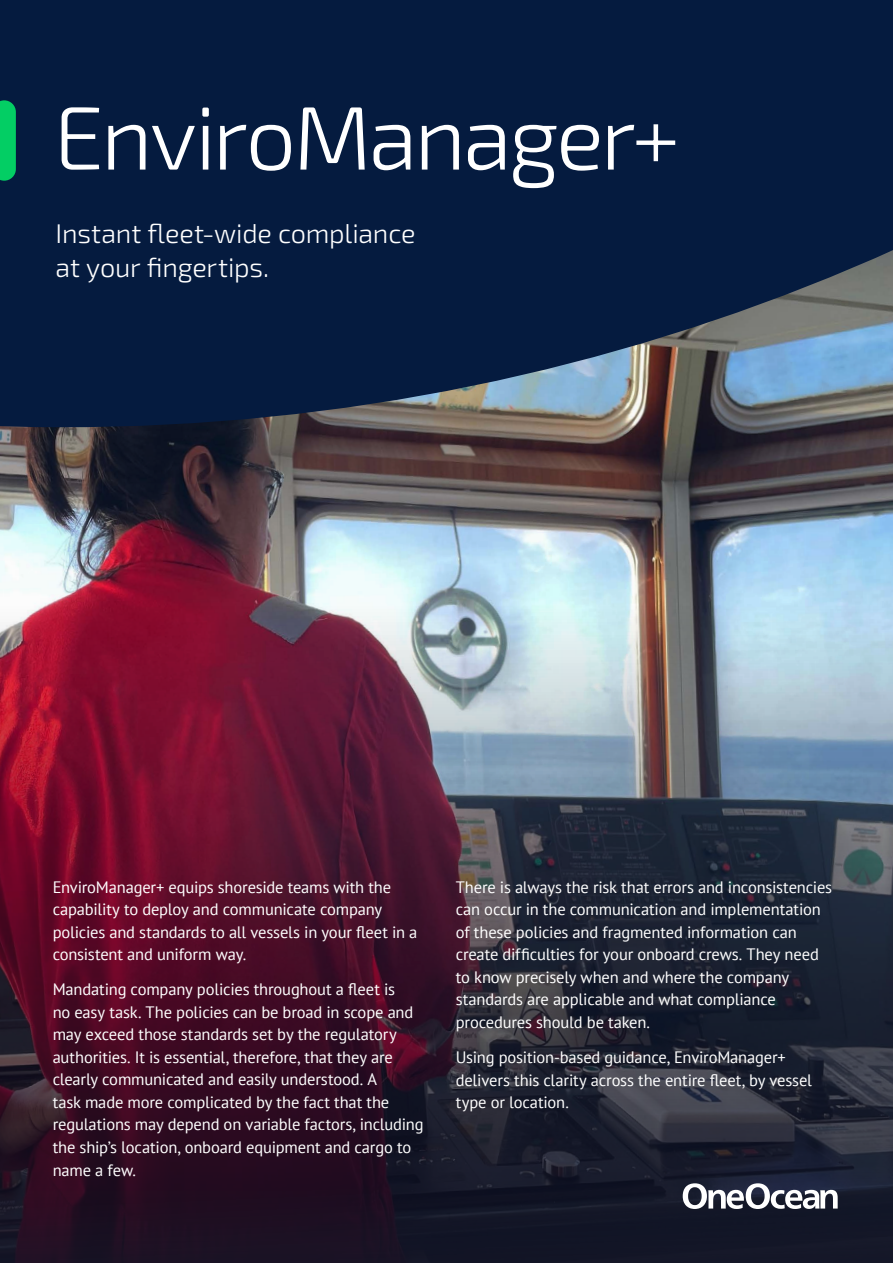
<style>
.page{position:relative;width:893px;height:1263px;background:#fff}
.page>*{position:absolute;margin:0;border:0;box-sizing:border-box;transform-origin:0 0}
.t1{font:300 90px "Exo 2";letter-spacing:-.035em;color:#fff}
.t2{font:300 27px/34.5px "Exo 2";letter-spacing:-.01em;color:#fff}
.t3{font:16.5px/22.5px "PT Sans";letter-spacing:-.01em;color:#fff}
</style>
<div class="page">
<img style="left:0;top:427px;width:893px;height:30px">
<img style="left:0;top:457px;width:893px;height:806px">
<svg style="left:0;top:0;width:893px;height:427px;fill:#051b3f"></svg>
<svg style="left:0;top:100px;width:16px;height:81px"></svg>
<svg style="left:683px;top:1183px;width:155px;height:27px"></svg>
<h1 class="t1" style="left:54px;top:75px;width:628px">EnviroManager+</h1>
<h2 class="t2" style="left:56px;top:215px;width:361px">Instant fleet-wide compliance at your fingertips.</h2>
<p class="t3" style="left:53px;top:875px;width:366px">EnviroManager+ equips shoreside teams with the capability to deploy and communicate company policies and standards to all vessels in your fleet in a consistent and uniform way.</p>
<p class="t3" style="left:53px;top:978px;width:372px">Mandating company policies throughout a fleet is<br>no easy task. The policies can be broad in scope and may exceed those standards set by the regulatory authorities. It is essential, therefore, that they are clearly communicated and easily understood. A<br>task made more complicated by the fact that the regulations may depend on variable factors, including the ship’s location, onboard equipment and cargo to name a few.</p>
<p class="t3" style="left:456px;top:875px;width:378px">There is always the risk that errors and inconsistencies can occur in the communication and implementation of these policies and fragmented information can create difficulties for your onboard crews. They need to know precisely when and where the company standards are applicable and what compliance procedures should be taken.</p>
<p class="t3" style="left:456px;top:1045px;width:358px">Using position-based guidance, EnviroManager+ delivers this clarity across the entire fleet, by vessel type or location.</p>
</div>
